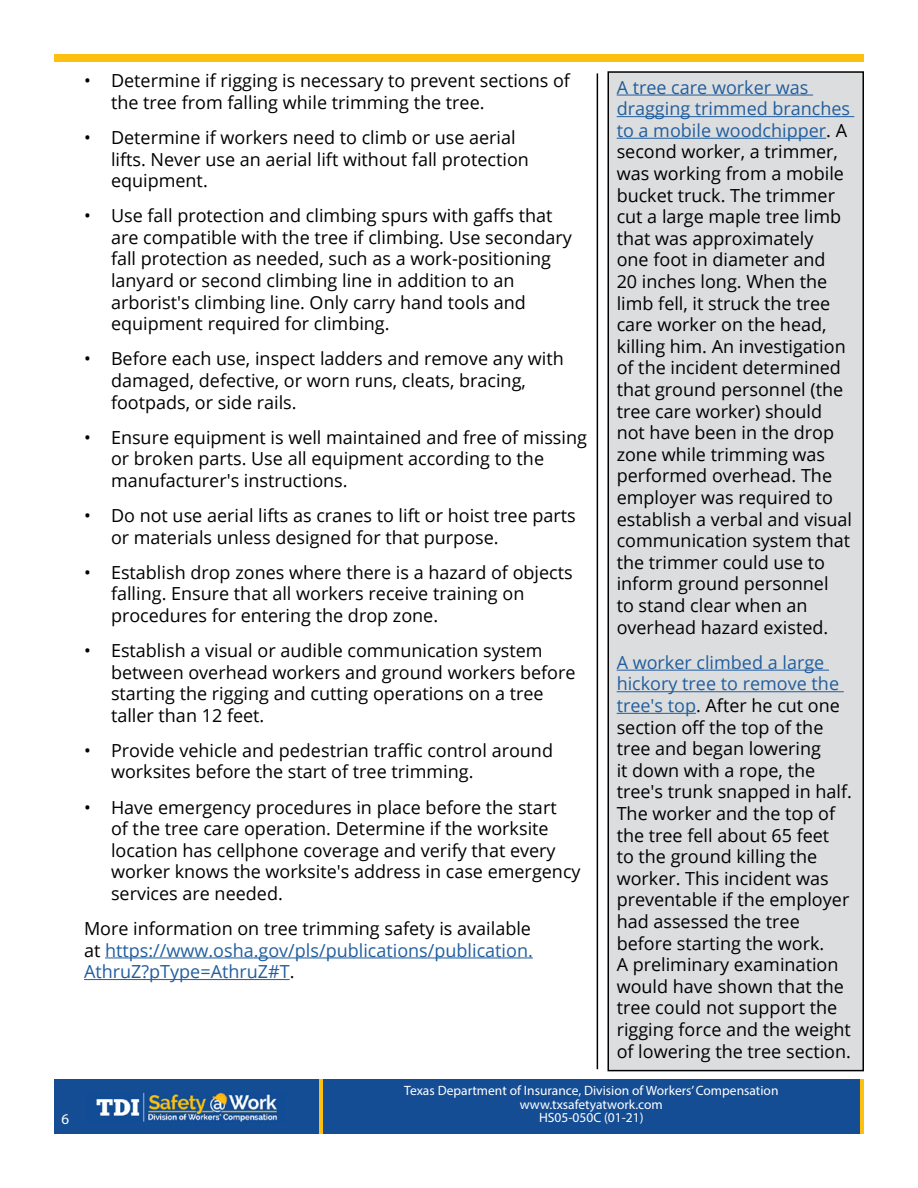
<style>
.page{position:relative;width:918px;height:1188px;background:#fff}
.page>*{position:absolute;margin:0;border:0;box-sizing:border-box;transform-origin:0 0}
.t1{font:18px/21.6px "Open Sans";color:#000}
.t2{font:18px/21.6px "Open Sans";color:#215e9e;text-align:justify}
.t3{font:15px "Myriad Pro";color:#fff}
.t4{font:13.5px/13.5px "Myriad Pro";color:#fff;text-align:center}
.s1{color:#000}
.s2{color:#215e9e}
</style>
<div class="page">
<div style="left:608px;top:72px;width:255px;height:999px;background:#dcddde"></div>
<div style="left:54px;top:1080px;width:810px;height:54px;background:#154d94"></div>
<img style="left:96px;top:1092px;width:181px;height:30px">
<hr style="left:860px;top:1080px;width:4px;height:54px;background:#fec00f">
<hr style="left:319px;top:1080px;width:4px;height:54px;background:#fec00f">
<div style="left:608px;top:71px;width:256px;height:1000px;border:2px solid #000"></div>
<hr style="left:597px;top:73px;width:1px;height:996px;background:#000">
<div style="left:54px;top:54px;width:810px;height:7px;background:#fec00f"></div>
<hr style="left:105px;top:958px;width:428px;height:1px;background:#215e9e">
<hr style="left:84px;top:979px;width:206px;height:1px;background:#215e9e">
<hr style="left:617px;top:95px;width:196px;height:1px;background:#215e9e">
<hr style="left:617px;top:116px;width:237px;height:1px;background:#215e9e">
<hr style="left:617px;top:138px;width:209px;height:1px;background:#215e9e">
<hr style="left:617px;top:670px;width:212px;height:1px;background:#215e9e">
<hr style="left:617px;top:691px;width:227px;height:1px;background:#215e9e">
<hr style="left:617px;top:713px;width:79px;height:1px;background:#215e9e">
<p class="t1" style="left:111px;top:69px;width:461px;text-indent:-27px">• Determine if rigging is necessary to prevent sections of the tree from falling while trimming the tree.</p>
<p class="t1" style="left:111px;top:126px;width:419px;text-indent:-27px">• Determine if workers need to climb or use aerial lifts. Never use an aerial lift without fall protection equipment.</p>
<p class="t1" style="left:111px;top:204px;width:462px;text-indent:-27px">• Use fall protection and climbing spurs with gaffs that are compatible with the tree if climbing. Use secondary fall protection as needed, such as a work-positioning lanyard or second climbing line in addition to an arborist's climbing line. Only carry hand tools and equipment required for climbing.</p>
<p class="t1" style="left:111px;top:348px;width:454px;text-indent:-27px">• Before each use, inspect ladders and remove any with damaged, defective, or worn runs, cleats, bracing, footpads, or side rails.</p>
<p class="t1" style="left:111px;top:426px;width:478px;text-indent:-27px">• Ensure equipment is well maintained and free of missing or broken parts. Use all equipment according to the manufacturer's instructions.</p>
<p class="t1" style="left:111px;top:504px;width:466px;text-indent:-27px">• Do not use aerial lifts as cranes to lift or hoist tree parts or materials unless designed for that purpose.</p>
<p class="t1" style="left:111px;top:561px;width:463px;text-indent:-27px">• Establish drop zones where there is a hazard of objects falling. Ensure that all workers receive training on procedures for entering the drop zone.</p>
<p class="t1" style="left:111px;top:639px;width:466px;text-indent:-27px">• Establish a visual or audible communication system between overhead workers and ground workers before starting the rigging and cutting operations on a tree taller than 12 feet.</p>
<p class="t1" style="left:111px;top:739px;width:444px;text-indent:-27px">• Provide vehicle and pedestrian traffic control around worksites before the start of tree trimming.</p>
<p class="t1" style="left:111px;top:796px;width:471px;text-indent:-27px">• Have emergency procedures in place before the start<br>of the tree care operation. Determine if the worksite location has cellphone coverage and verify that every worker knows the worksite's address in case emergency services are needed.</p>
<p class="t2" style="left:84px;top:917px;width:450px"><span class="s1">More information on tree trimming safety is available at</span> https://www.osha.gov/pls/publications/publication.<br>AthruZ?pType=AthruZ#T<span class="s1">.</span></p>
<p class="t1" style="left:617px;top:76px;width:237px"><span class="s2">A tree care worker was dragging trimmed branches to a mobile woodchipper</span>. A second worker, a trimmer, was working from a mobile bucket truck. The trimmer cut a large maple tree limb that was approximately<br>one foot in diameter and<br>20 inches long. When the limb fell, it struck the tree care worker on the head, killing him. An investigation of the incident determined that ground personnel (the tree care worker) should not have been in the drop zone while trimming was performed overhead. The employer was required to establish a verbal and visual communication system that the trimmer could use to inform ground personnel<br>to stand clear when an overhead hazard existed.</p>
<p class="t1" style="left:617px;top:651px;width:237px"><span class="s2">A worker climbed a large hickory tree to remove the tree's top</span>. After he cut one section off the top of the tree and began lowering<br>it down with a rope, the tree's trunk snapped in half.<br>The worker and the top of the tree fell about 65 feet<br>to the ground killing the worker. This incident was preventable if the employer had assessed the tree before starting the work.<br>A preliminary examination would have shown that the tree could not support the rigging force and the weight of lowering the tree section.</p>
<p class="t4" style="left:404px;top:1084px;width:376px">Texas Department of Insurance, Division of Workers’ Compensation www.txsafetyatwork.com</p>
<p class="t3" style="left:62px;top:1109px;width:9px">6</p>
<p class="t4" style="left:539px;top:1111px;width:106px">HS05-050C (01-21)</p>
</div>
